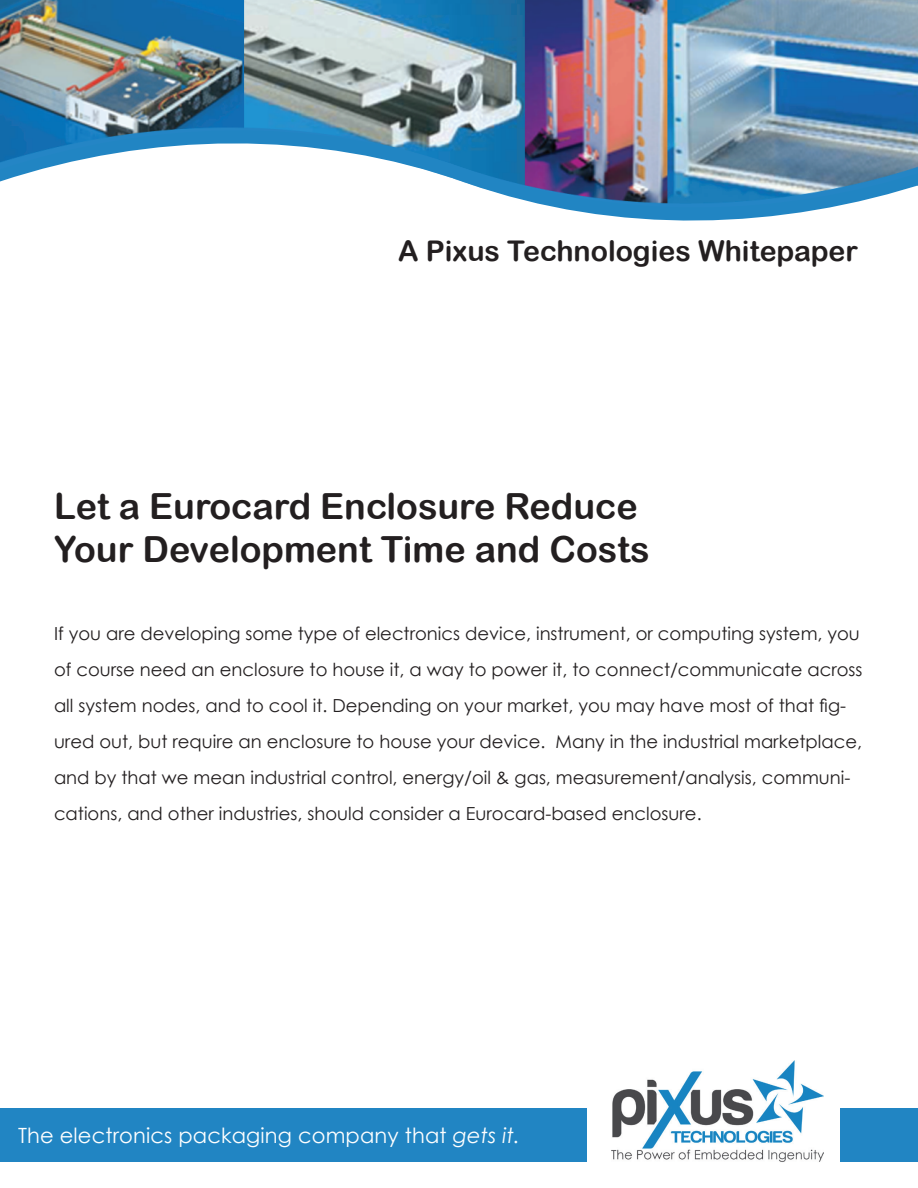
<style>
.page{position:relative;width:918px;height:1188px;background:#fff}
.page>*{position:absolute;margin:0;border:0;box-sizing:border-box;transform-origin:0 0}
.t1{font:36px/43.2px "Arial Rounded MT Bold";color:#231f20}
.t2{font:28.5px "Arial Rounded MT Bold";color:#231f20}
.t3{font:21px "Century Gothic";letter-spacing:.005em;color:#fff}
.t4{font:18px/36px "Century Gothic";color:#231f20}
.s1{font-style:italic}
</style>
<div class="page">
<img style="left:0;top:0;width:918px;height:116px">
<div style="left:0;top:1108px;width:586px;height:54px;background:#2185c3"></div>
<img style="left:612px;top:1060px;width:211px;height:102px">
<div style="left:840px;top:1108px;width:78px;height:54px;background:#2185c3"></div>
<img style="left:0;top:116px;width:918px;height:105px">
<h2 class="t2" style="left:398px;top:234px;width:461px">A Pixus Technologies Whitepaper</h2>
<h1 class="t1" style="left:54px;top:484px;width:597px">Let a Eurocard Enclosure Reduce<br>Your Development Time and Costs</h1>
<p class="t4" style="left:54px;top:615px;width:810px">If you are developing some type of electronics device, instrument, or computing system, you of course need an enclosure to house it, a way to power it, to connect/communicate across all system nodes, and to cool it. Depending on your market, you may have most of that fig&shy;ured out, but require an enclosure to house your device. Many in the industrial marketplace, and by that we mean industrial control, energy/oil &amp; gas, measurement/analysis, communi&shy;cations, and other industries, should consider a Eurocard-based enclosure.</p>
<p class="t3" style="left:18px;top:1121px;width:503px">The electronics packaging company that <span class="s1">gets it.</span></p>
</div>
